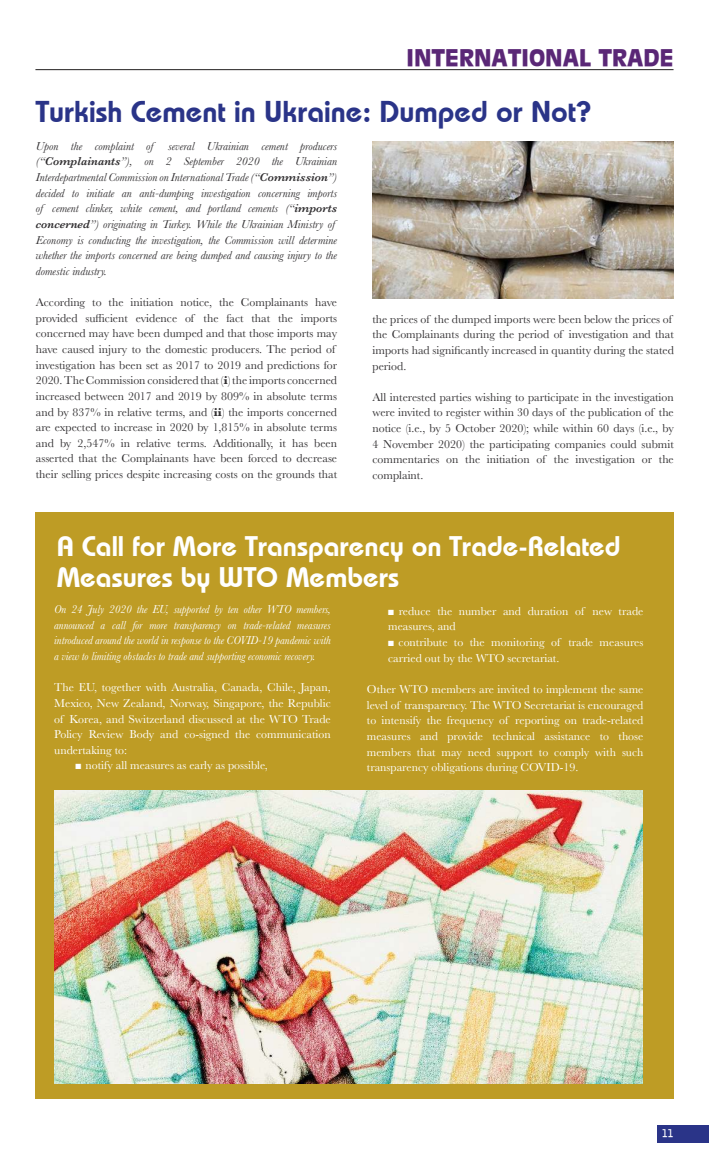
<style>
.page{position:relative;width:709px;height:1170px;background:#fff}
.page>*{position:absolute;margin:0;border:0;box-sizing:border-box;transform-origin:0 0}
.t1{font:30px "Bauhaus Demi";color:#2a3488}
.t2{font:28.25px/31.1px "Bauhaus Demi";color:#fff}
.t3{font:900 22.5px "Antique Olive";color:#5a2776}
.t4{font:11.88px/15.6px "Baskerville";color:#323032}
.t5{font:11.88px/15.6px "Baskerville";color:#fff}
.t6{font:italic 11.88px/15.6px "Baskerville";color:#323032}
.t7{font:italic 11.88px/15.6px "Baskerville";letter-spacing:-.005em;color:#fff;text-align:justify;scale:.95 1}
.t8{font:700 10.62px "Bell Gothic";color:#fff}
.s1{font-weight:600}
.s2{font-weight:700}
</style>
<div class="page">
<div style="left:657px;top:1124px;width:52px;height:18px;background:#2a3488"></div>
<hr style="left:35px;top:69px;width:638px;height:1px;background:#221f1f">
<img style="left:372px;top:142px;width:301px;height:157px">
<div style="left:35px;top:513px;width:638px;height:585px;background:#be9c25"></div>
<img style="left:54px;top:790px;width:588px;height:293px">
<h3 class="t3" style="left:406px;top:45px;width:268px">INTERNATIONAL TRADE</h3>
<h1 class="t1" style="left:36px;top:99px;width:557px">Turkish Cement in Ukraine: Dumped or Not?</h1>
<p class="t6" style="left:36px;top:138px;width:303px">Upon the complaint of several Ukrainian cement producers (“<span class="s1">Complainants</span>”), on 2 September 2020 the Ukrainian Interdepartmental Commission on International Trade (“<span class="s1">Commission</span>”) decided to initiate an anti-dumping investigation concerning imports of cement clinker, white cement, and portland cements (“<span class="s1">imports concerned</span>”) originating in Turkey. While the Ukrainian Ministry of Economy is conducting the investigation, the Commission will determine whether the imports concerned are being dumped and causing injury to the domestic industry.</p>
<p class="t4" style="left:36px;top:296px;width:303px">According to the initiation notice, the Complainants have provided sufficient evidence of the fact that the imports concerned may have been dumped and that those imports may have caused injury to the domestic producers. The period of investigation has been set as 2017 to 2019 and predictions for 2020. The Commission considered that (<span class="s2">i</span>) the imports concerned increased between 2017 and 2019 by 809% in absolute terms and by 837% in relative terms, and (<span class="s2">ii</span>) the imports concerned are expected to increase in 2020 by 1,815% in absolute terms and by 2,547% in relative terms. Additionally, it has been asserted that the Complainants have been forced to decrease their selling prices despite increasing costs on the grounds that</p>
<p class="t4" style="left:372px;top:312px;width:303px">the prices of the dumped imports were been below the prices of the Complainants during the period of investigation and that imports had significantly increased in quantity during the stated period.</p>
<p class="t4" style="left:372px;top:390px;width:303px;text-align:justify">All interested parties wishing to participate in the investigation were invited to register within 30 days of the publication of the notice (i.e., by 5 October 2020); while within 60 days (i.e., by 4 November 2020) the participating companies could submit commentaries on the initiation of the investigation or the complaint.</p>
<h2 class="t2" style="left:57px;top:533px;width:565px">A Call for More Transparency on Trade-Related<br>Measures by WTO Members</h2>
<p class="t5" style="left:388px;top:604px;width:257px">■ reduce the number and duration of new trade measures, and</p>
<p class="t5" style="left:388px;top:635px;width:257px">■ contribute to the monitoring of trade measures carried out by the WTO secretariat.</p>
<p class="t5" style="left:367px;top:681px;width:278px;text-align:justify">Other WTO members are invited to implement the same level of transparency. The WTO Secretariat is encouraged to intensify the frequency of reporting on trade-related measures and provide technical assistance to those members that may need support to comply with such transparency obligations during COVID-19.</p>
<p class="t7" style="left:54px;top:601px;width:292px">On 24 July 2020 the EU, supported by ten other WTO members, announced a call for more transparency on trade-related measures introduced around the world in response to the COVID-19 pandemic with a view to limiting obstacles to trade and supporting economic recovery.</p>
<p class="t5" style="left:54px;top:680px;width:278px;text-align:justify">The EU, together with Australia, Canada, Chile, Japan, Mexico, New Zealand, Norway, Singapore, the Republic of Korea, and Switzerland discussed at the WTO Trade Policy Review Body and co-signed the communication undertaking to:</p>
<p class="t5" style="left:75px;top:759px;width:194px">■ notify all measures as early as possible,</p>
<p class="t8" style="left:661px;top:1127px;width:13px">11</p>
</div>
